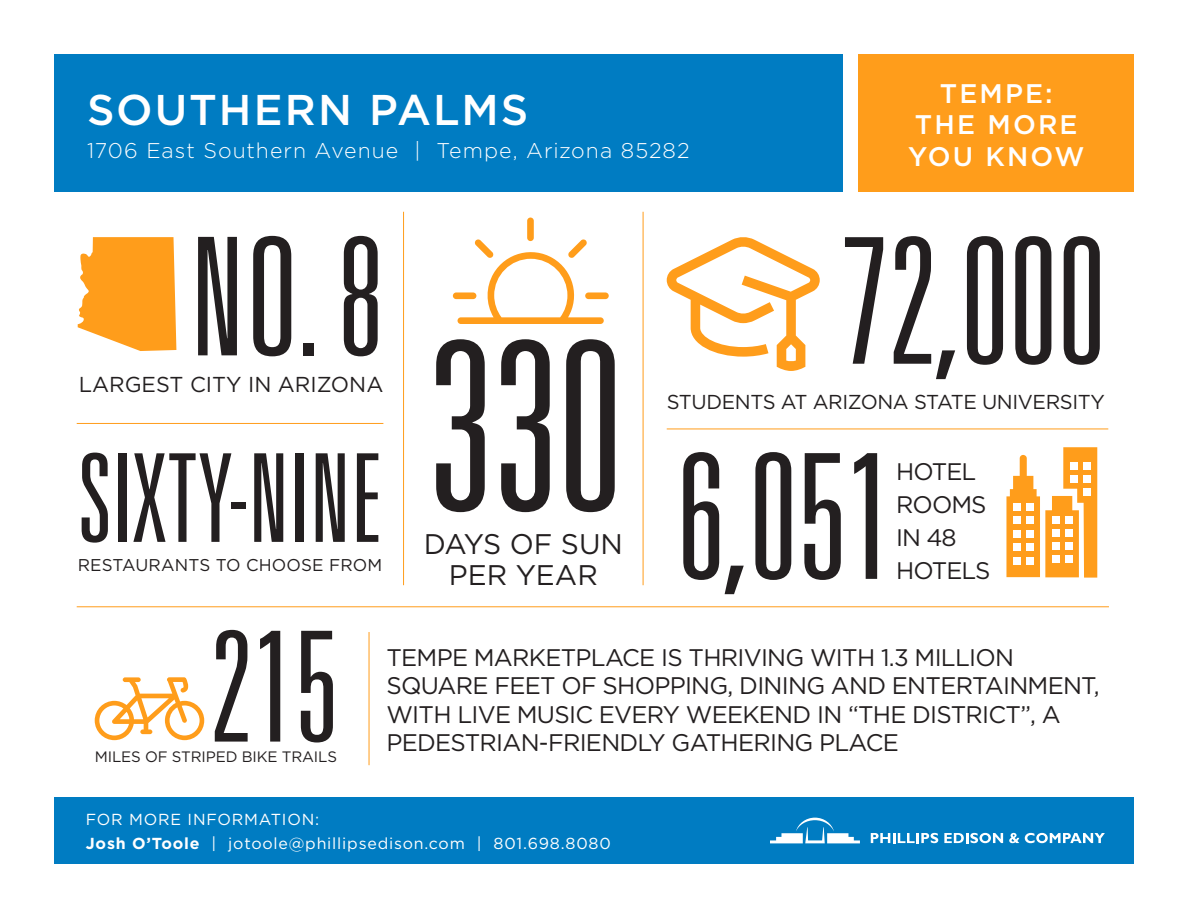
<style>
.page{position:relative;width:1188px;height:918px;background:#fff}
.page>*{position:absolute;margin:0;border:0;box-sizing:border-box;transform-origin:0 0}
.t1{font:300 ultra-condensed 235.5px "Univers";color:#231f20}
.t2{font:300 ultra-condensed 175.2px "Univers";color:#231f20}
.t3{font:300 ultra-condensed 174.15px "Univers";color:#231f20}
.t4{font:300 ultra-condensed 164.1px "Univers";color:#231f20}
.t5{font:300 ultra-condensed 153.45px "Univers";color:#231f20}
.t6{font:300 ultra-condensed 122.7px "Univers";color:#231f20}
.t7{font:500 43.05px "Gotham";letter-spacing:.045em;color:#fff}
.t8{font:28.35px/31.7px "Gotham";color:#231f20;text-align:center}
.t9{font:500 26.85px/32px "Gotham";letter-spacing:.08em;color:#fff;text-align:center}
.t10{font:24px/28.5px "Gotham";letter-spacing:-.03em;color:#231f20}
.t11{font:21.6px "Gotham";color:#231f20}
.t12{font:300 21.3px "Gotham";letter-spacing:.045em;color:#fff}
.t13{font:20.1px "Gotham";letter-spacing:-.02em;color:#231f20}
.t14{font:17.1px "Gotham";letter-spacing:.01em;color:#231f20}
.t15{font:15.9px "Gotham";letter-spacing:.05em;color:#fff}
.t16{font:15.15px "Gotham";letter-spacing:-.01em;color:#231f20}
.s1{font-weight:700}
</style>
<div class="page">
<div style="left:859px;top:54px;width:275px;height:137px;background:#ff9d1b"></div>
<div style="left:54px;top:54px;width:789px;height:137px;background:#007cc2"></div>
<div style="left:55px;top:797px;width:1079px;height:67px;background:#007cc2"></div>
<svg style="left:770px;top:818px;width:90px;height:25px"></svg>
<svg style="left:871px;top:833px;width:67px;height:10px"></svg>
<svg style="left:944px;top:833px;width:59px;height:10px"></svg>
<svg style="left:1009px;top:833px;width:10px;height:10px"></svg>
<svg style="left:1025px;top:833px;width:80px;height:10px"></svg>
<svg style="left:95px;top:677px;width:109px;height:63px"></svg>
<hr style="left:403px;top:212px;width:1px;height:373px;background:#ff9d1b">
<hr style="left:77px;top:423px;width:306px;height:1px;background:#ff9d1b">
<hr style="left:643px;top:212px;width:1px;height:373px;background:#ff9d1b">
<hr style="left:667px;top:429px;width:441px;height:1px;background:#ff9d1b">
<hr style="left:77px;top:606px;width:1032px;height:1px;background:#ff9d1b">
<hr style="left:369px;top:632px;width:1px;height:133px;background:#ff9d1b">
<div style="left:527px;top:218px;width:7px;height:23px;background:#ff9d1b;border-radius:3px"></div>
<div style="left:585px;top:292px;width:24px;height:7px;background:#ff9d1b;border-radius:3px"></div>
<div style="left:453px;top:292px;width:23px;height:7px;background:#ff9d1b;border-radius:3px"></div>
<svg style="left:458px;top:239px;width:146px;height:85px"></svg>
<svg style="left:1006px;top:447px;width:91px;height:131px"></svg>
<div style="left:1013px;top:503px;width:7px;height:7px;background:#fff"></div>
<div style="left:1026px;top:503px;width:7px;height:7px;background:#fff"></div>
<div style="left:1013px;top:516px;width:7px;height:8px;background:#fff"></div>
<div style="left:1026px;top:516px;width:7px;height:8px;background:#fff"></div>
<div style="left:1013px;top:530px;width:7px;height:7px;background:#fff"></div>
<div style="left:1026px;top:530px;width:7px;height:7px;background:#fff"></div>
<div style="left:1013px;top:543px;width:7px;height:8px;background:#fff"></div>
<div style="left:1026px;top:543px;width:7px;height:8px;background:#fff"></div>
<div style="left:1013px;top:557px;width:7px;height:7px;background:#fff"></div>
<div style="left:1026px;top:557px;width:7px;height:7px;background:#fff"></div>
<div style="left:1052px;top:516px;width:7px;height:8px;background:#fff"></div>
<div style="left:1065px;top:516px;width:7px;height:8px;background:#fff"></div>
<div style="left:1052px;top:529px;width:7px;height:8px;background:#fff"></div>
<div style="left:1065px;top:529px;width:7px;height:8px;background:#fff"></div>
<div style="left:1052px;top:542px;width:7px;height:8px;background:#fff"></div>
<div style="left:1065px;top:542px;width:7px;height:8px;background:#fff"></div>
<div style="left:1052px;top:555px;width:7px;height:8px;background:#fff"></div>
<div style="left:1065px;top:555px;width:7px;height:8px;background:#fff"></div>
<div style="left:1070px;top:462px;width:7px;height:8px;background:#fff"></div>
<div style="left:1083px;top:462px;width:7px;height:8px;background:#fff"></div>
<div style="left:1070px;top:475px;width:7px;height:8px;background:#fff"></div>
<div style="left:1083px;top:475px;width:7px;height:8px;background:#fff"></div>
<div style="left:1083px;top:488px;width:7px;height:8px;background:#fff"></div>
<svg style="left:78px;top:237px;width:98px;height:114px;background:#ffa938"></svg>
<svg style="left:667px;top:237px;width:153px;height:134px"></svg>
<p class="t7" style="left:87px;top:85px;width:443px">SOUTHERN PALMS</p>
<p class="t12" style="left:87px;top:139px;width:604px">1706 East Southern Avenue | Tempe, Arizona 85282</p>
<p class="t9" style="left:908px;top:76px;width:178px">TEMPE:<br>THE MORE<br>YOU KNOW</p>
<p class="t4" style="left:190px;top:212px;width:195px">NO. 8</p>
<p class="t11" style="left:79px;top:372px;width:306px">LARGEST CITY IN ARIZONA</p>
<p class="t6" style="left:78px;top:435px;width:306px">SIXTY-NINE</p>
<p class="t14" style="left:78px;top:555px;width:306px">RESTAURANTS TO CHOOSE FROM</p>
<p class="t1" style="left:428px;top:305px;width:196px">330</p>
<p class="t8" style="left:424px;top:527px;width:201px">DAYS OF SUN<br>PER YEAR</p>
<p class="t2" style="left:840px;top:210px;width:268px">72,000</p>
<p class="t13" style="left:667px;top:391px;width:440px">STUDENTS AT ARIZONA STATE UNIVERSITY</p>
<p class="t3" style="left:677px;top:426px;width:218px">6,051</p>
<p class="t10" style="left:896px;top:457px;width:81px">HOTEL</p>
<p class="t10" style="left:896px;top:490px;width:92px">ROOMS</p>
<p class="t10" style="left:896px;top:522px;width:62px">IN 48</p>
<p class="t10" style="left:896px;top:555px;width:96px">HOTELS</p>
<p class="t5" style="left:210px;top:607px;width:129px">215</p>
<p class="t16" style="left:95px;top:748px;width:244px">MILES OF STRIPED BIKE TRAILS</p>
<p class="t10" style="left:386px;top:643px;width:715px">TEMPE MARKETPLACE IS THRIVING WITH 1.3 MILLION SQUARE FEET OF SHOPPING, DINING AND ENTERTAINMENT, WITH LIVE MUSIC EVERY WEEKEND IN “THE DISTRICT”, A PEDESTRIAN-FRIENDLY GATHERING PLACE</p>
<p class="t15" style="left:86px;top:811px;width:235px">FOR MORE INFORMATION:</p>
<p class="t15" style="left:86px;top:835px;width:526px"><span class="s1">Josh O’Toole</span> | jotoole@phillipsedison.com | 801.698.8080</p>
</div>
